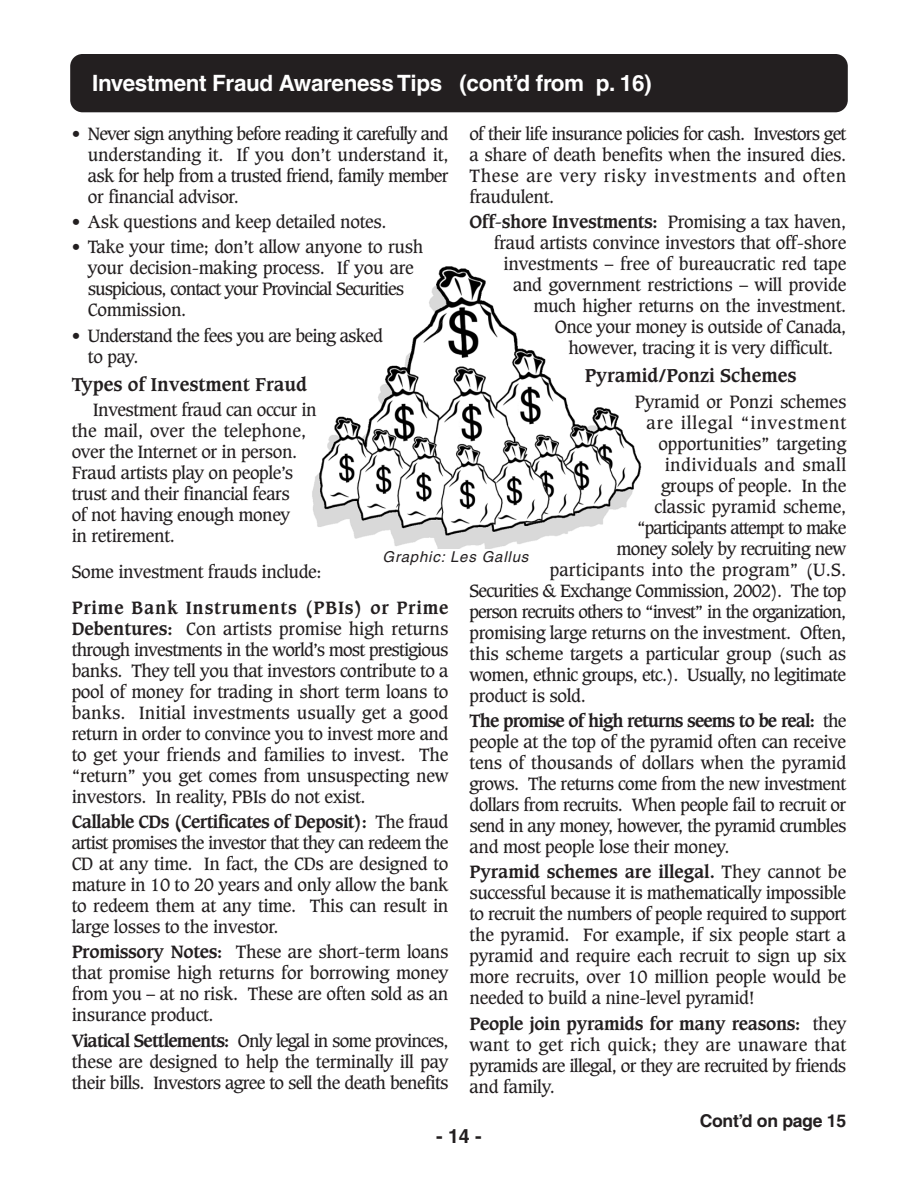
<style>
.page{position:relative;width:918px;height:1188px;background:#fff}
.page>*{position:absolute;margin:0;border:0;box-sizing:border-box;transform-origin:0 0}
.t1{font:700 22.5px "Helvetica";letter-spacing:-.015em;color:#fff}
.t2{font:700 19.5px "Helvetica";color:#231f20}
.t3{font:700 18px "Caxton";color:#231f20}
.t4{font:700 17.7px "Helvetica";letter-spacing:-.015em;color:#231f20}
.t5{font:17.25px/21px "Caxton";letter-spacing:-.02em;color:#231f20;text-align:justify}
.t6{font:17.25px/21px "Caxton";letter-spacing:-.045em;color:#231f20}
.t7{font:17.25px "Caxton";letter-spacing:-.055em;color:#231f20}
.t8{font:700 17.25px "Caxton";letter-spacing:-.02em;color:#231f20}
.t9{font:17.25px "Caxton";letter-spacing:.01em;color:#231f20}
.t10{font:17.25px "Caxton";letter-spacing:-.04em;color:#231f20}
.t11{font:17.25px "Caxton";letter-spacing:.05em;color:#231f20}
.t12{font:17.25px "Caxton";letter-spacing:.025em;color:#231f20}
.t13{font:italic 15px "Helvetica";letter-spacing:.055em;color:#231f20}
.s1{font-weight:700}
.s2{font-weight:400}
</style>
<div class="page">
<div style="left:70px;top:54px;width:778px;height:58px;background:#231f20"></div>
<img style="left:312px;top:266px;width:330px;height:283px">
<h1 class="t1" style="left:92px;top:75px;width:561px">Investment Fraud Awareness Tips (cont’d from p. 16)</h1>
<p class="t5" style="left:88px;top:124px;width:362px;text-indent:-16px">• Never sign anything before reading it carefully and understanding it. If you don’t understand it, ask for help from a trusted friend, family member or financial advisor.</p>
<p class="t5" style="left:72px;top:212px;width:316px">• Ask questions and keep detailed notes.</p>
<p class="t5" style="left:88px;top:238px;width:337px;text-align:left;text-indent:-16px">• Take your time; don’t allow anyone to rush your decision-making process. If you are suspicious, contact your Provincial Securities Commission.</p>
<p class="t6" style="left:88px;top:326px;width:297px;text-indent:-16px">• Understand the fees you are being asked to pay.</p>
<p class="t3" style="left:72px;top:376px;width:237px">Types of Investment Fraud</p>
<p class="t5" style="left:72px;top:401px;width:246px;text-align:left;text-indent:22px">Investment fraud can occur in the mail, over the telephone, over the Internet or in person.<br>Fraud artists play on people’s trust and their financial fears<br>of not having enough money<br>in retirement.</p>
<p class="t5" style="left:72px;top:563px;width:252px">Some investment frauds include:</p>
<p class="t5" style="left:72px;top:598px;width:378px"><span class="s1">Prime Bank Instruments (PBIs) or Prime Debentures:</span> Con artists promise high returns through investments in the world’s most prestigious banks. They tell you that investors contribute to a pool of money for trading in short term loans to banks. Initial investments usually get a good return in order to convince you to invest more and to get your friends and families to invest. The “return” you get comes from unsuspecting new investors. In reality, PBIs do not exist.</p>
<p class="t5" style="left:72px;top:813px;width:378px"><span class="s1">Callable CDs (Certificates of Deposit):</span> The fraud artist promises the investor that they can redeem the CD at any time. In fact, the CDs are designed to mature in 10 to 20 years and only allow the bank to redeem them at any time. This can result in large losses to the investor.</p>
<p class="t5" style="left:72px;top:943px;width:378px"><span class="s1">Promissory Notes:</span> These are short-term loans that promise high returns for borrowing money from you – at no risk. These are often sold as an insurance product.</p>
<p class="t5" style="left:72px;top:1031px;width:378px"><span class="s1">Viatical Settlements:</span> Only legal in some provinces, these are designed to help the terminally ill pay their bills. Investors agree to sell the death benefits</p>
<p class="t5" style="left:470px;top:124px;width:378px">of their life insurance policies for cash. Investors get a share of death benefits when the insured dies.<br>These are very risky investments and often fraudulent.</p>
<p class="t8" style="left:470px;top:214px;width:378px">Off-shore Investments: <span class="s2">Promising a tax haven,</span></p>
<p class="t5" style="left:494px;top:233px;width:354px">fraud artists convince investors that off-shore</p>
<p class="t5" style="left:503px;top:254px;width:344px">investments – free of bureaucratic red tape</p>
<p class="t5" style="left:513px;top:275px;width:335px">and government restrictions – will provide</p>
<p class="t5" style="left:534px;top:296px;width:314px">much higher returns on the investment.</p>
<p class="t5" style="left:555px;top:317px;width:293px">Once your money is outside of Canada,</p>
<p class="t5" style="left:568px;top:338px;width:266px">however, tracing it is very difficult.</p>
<p class="t3" style="left:585px;top:368px;width:213px">Pyramid/Ponzi Schemes</p>
<p class="t5" style="left:635px;top:392px;width:213px">Pyramid or Ponzi schemes</p>
<p class="t11" style="left:647px;top:415px;width:201px">are illegal “investment</p>
<p class="t5" style="left:659px;top:434px;width:189px">opportunities” targeting</p>
<p class="t12" style="left:665px;top:457px;width:183px">individuals and small</p>
<p class="t5" style="left:661px;top:476px;width:187px">groups of people. In the</p>
<p class="t5" style="left:655px;top:497px;width:193px">classic pyramid scheme,</p>
<p class="t7" style="left:637px;top:520px;width:211px">“participants attempt to make</p>
<p class="t10" style="left:616px;top:541px;width:231px">money solely by recruiting new</p>
<p class="t9" style="left:550px;top:562px;width:298px">participants into the program” (U.S.</p>
<p class="t6" style="left:469px;top:581px;width:378px">Securities &amp; Exchange Commission, 2002). The top</p>
<p class="t7" style="left:469px;top:604px;width:378px">person recruits others to “invest” in the organization,</p>
<p class="t5" style="left:469px;top:623px;width:378px">promising large returns on the investment. Often,</p>
<p class="t5" style="left:469px;top:644px;width:378px">this scheme targets a particular group (such as</p>
<p class="t5" style="left:469px;top:665px;width:378px">women, ethnic groups, etc.). Usually, no legitimate</p>
<p class="t5" style="left:469px;top:686px;width:118px">product is sold.</p>
<p class="t5" style="left:469px;top:712px;width:378px"><span class="s1">The promise of high returns seems to be real:</span> the people at the top of the pyramid often can receive tens of thousands of dollars when the pyramid grows. The returns come from the new investment dollars from recruits. When people fail to recruit or send in any money, however, the pyramid crumbles and most people lose their money.</p>
<p class="t5" style="left:469px;top:863px;width:378px"><span class="s1">Pyramid schemes are illegal.</span> They cannot be successful because it is mathematically impossible to recruit the numbers of people required to support the pyramid. For example, if six people start a pyramid and require each recruit to sign up six more recruits, over 10 million people would be needed to build a nine-level pyramid!</p>
<p class="t5" style="left:469px;top:1014px;width:378px"><span class="s1">People join pyramids for many reasons:</span> they want to get rich quick; they are unaware that pyramids are illegal, or they are recruited by friends and family.</p>
<p class="t4" style="left:700px;top:1114px;width:148px">Cont’d on page 15</p>
<p class="t13" style="left:383px;top:551px;width:147px">Graphic: Les Gallus</p>
<p class="t2" style="left:436px;top:1129px;width:47px">- 14 -</p>
</div>
